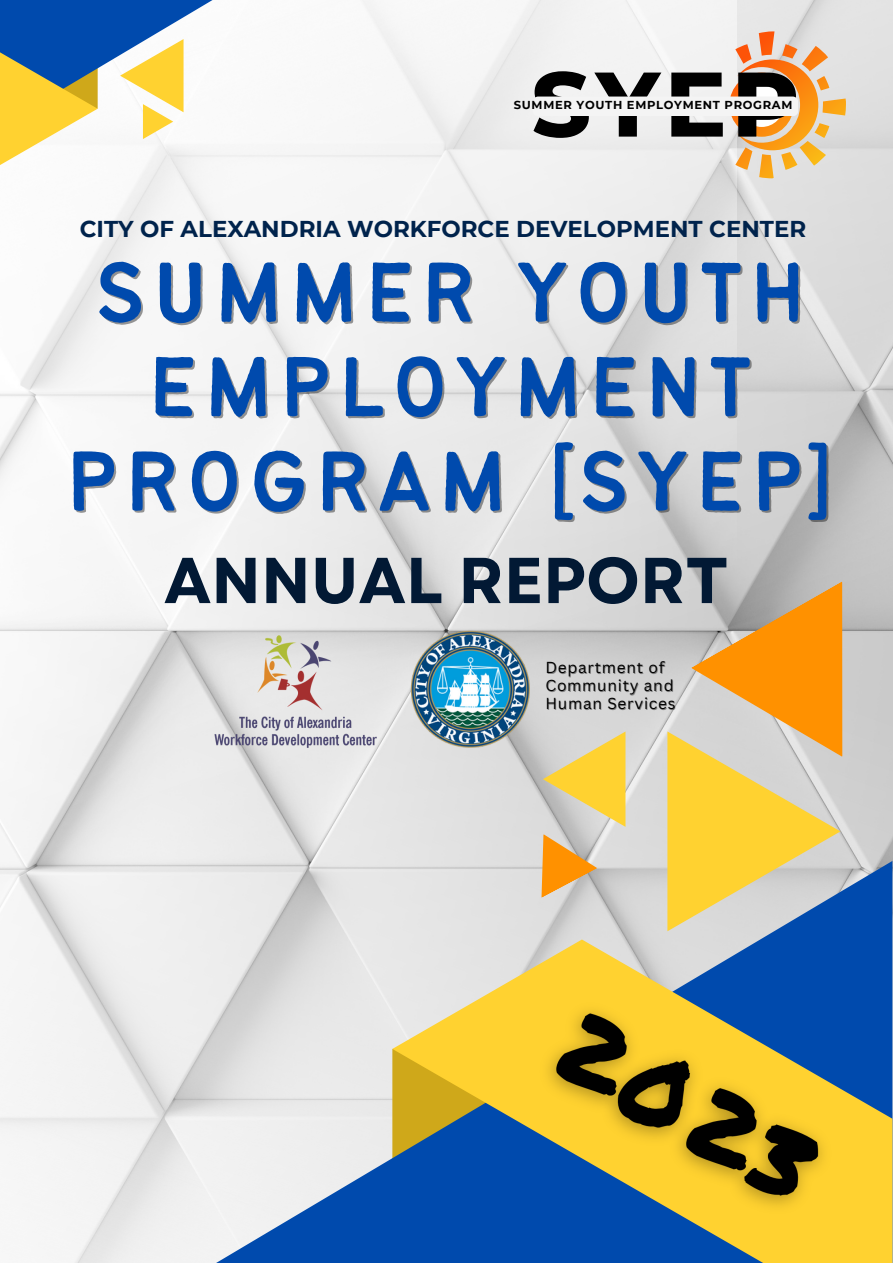
<style>
.page{position:relative;width:893px;height:1264px;background:#fff}
.page>*{position:absolute;margin:0;border:0;box-sizing:border-box;transform-origin:0 0}
.t1{font:93.3px/94.3px "Bantayog";letter-spacing:.08em;color:#004aad;text-align:center}
.t2{font:800 91.5px "Montserrat";color:#000}
.t3{font:700 64.65px "Garet";color:#021934}
.t4{font:700 22.95px "Montserrat";color:#00234c}
.t5{font:15.45px/18.1px "Canva Sans";letter-spacing:.05em;color:#000}
.t6{font:700 11.55px "Montserrat";letter-spacing:.06em;color:#000}
</style>
<div class="page">
<img style="left:0;top:898px;width:210px;height:364px">
<img style="left:736px;top:0;width:156px;height:860px">
<img style="left:0;top:0;width:736px;height:898px">
<svg style="left:543px;top:731px;width:82px;height:95px;background:#e7d07f"></svg>
<svg style="left:210px;top:860px;width:682px;height:402px;background:#c5cfdc"></svg>
<svg style="left:392px;top:939px;width:500px;height:323px;background:#82958d"></svg>
<svg style="left:0;top:0;width:227px;height:178px"></svg>
<svg style="left:541px;top:834px;width:56px;height:64px;background:#e3ad67"></svg>
<svg style="left:667px;top:581px;width:175px;height:350px;background:#e0be74"></svg>
<img style="left:213px;top:630px;width:166px;height:121px">
<img style="left:409px;top:630px;width:122px;height:121px">
<img style="left:514px;top:965px;width:350px;height:284px">
<svg style="left:729px;top:31px;width:116px;height:147px;background:#ebbe8f"></svg>
<div style="left:739px;top:83px;width:44px;height:44px;background:#fff;border-radius:50%"></div>
<div style="left:532px;top:96px;width:266px;height:20px;background:#f4f4f4;border-radius:6px"></div>
<p class="t2" style="left:531px;top:48px;width:269px">SYEP</p>
<p class="t6" style="left:514px;top:98px;width:280px">SUMMER YOUTH EMPLOYMENT PROGRAM</p>
<p class="t4" style="left:80px;top:215px;width:727px">CITY OF ALEXANDRIA WORKFORCE DEVELOPMENT CENTER</p>
<p class="t1" style="left:66px;top:251px;width:769px">SUMMER YOUTH<br>EMPLOYMENT<br>PROGRAM [SYEP]</p>
<p class="t3" style="left:164px;top:534px;width:566px">ANNUAL REPORT</p>
<p class="t5" style="left:545px;top:658px;width:132px">Department of<br>Community and<br>Human Services</p>
</div>
